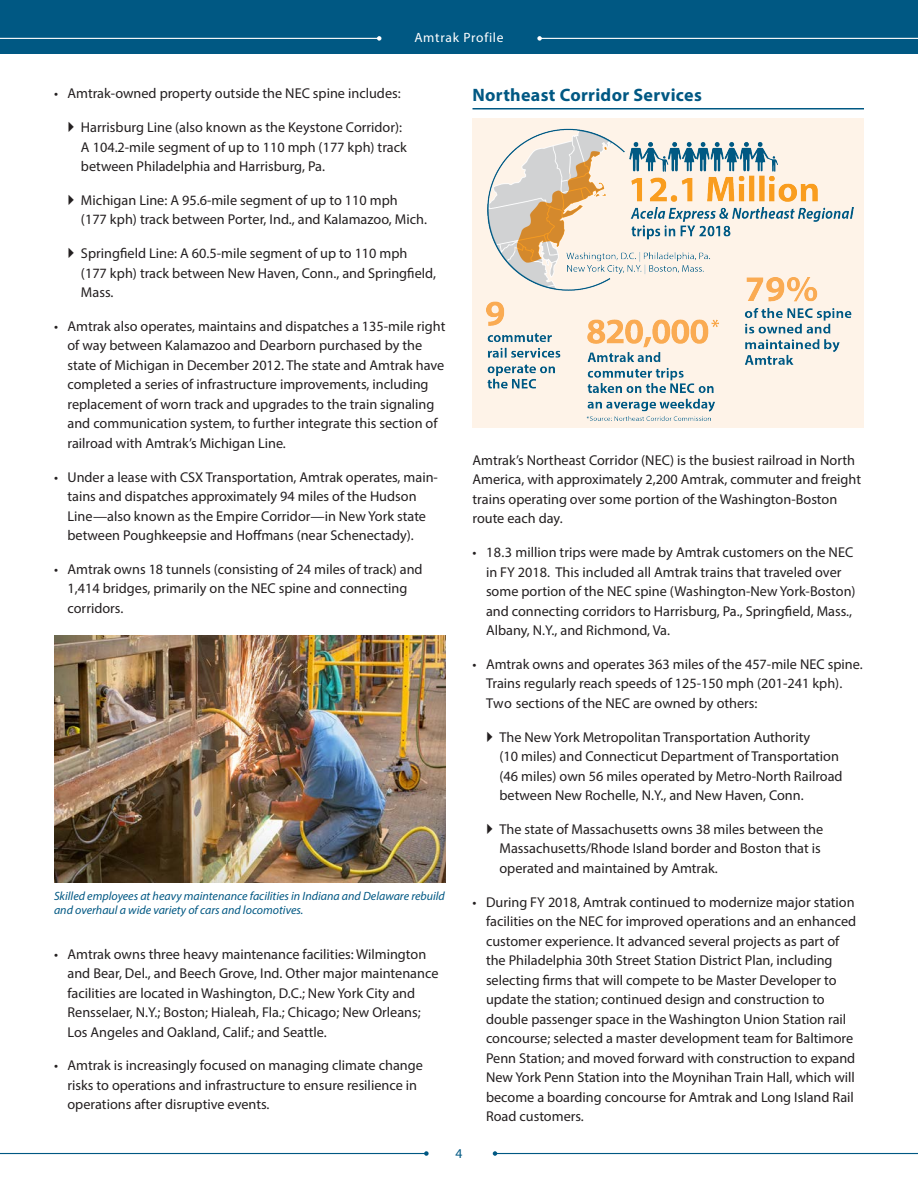
<style>
.page{position:relative;width:918px;height:1188px;background:#fff}
.page>*{position:absolute;margin:0;border:0;box-sizing:border-box;transform-origin:0 0}
.Subhead_Main{font:700 18px "Myriad Pro";letter-spacing:.015em;color:#005883}
.body{font:14.25px/19.5px "Myriad Pro";color:#231f20}
.t1{font:13.5px "Myriad Pro";letter-spacing:.055em;color:#fff}
.t2{font:13.5px "Myriad Pro";color:#005883}
.t3{font:italic 12px/13.5px "Myriad Pro";color:#005883}
</style>
<div class="page">
<div style="left:0;top:0;width:918px;height:54px;background:#005883"></div>
<hr style="left:0;top:38px;width:379px;height:1px;background:#fff">
<svg style="left:377px;top:36px;width:4px;height:5px"></svg>
<hr style="left:540px;top:38px;width:378px;height:1px;background:#fff">
<svg style="left:537px;top:36px;width:5px;height:5px"></svg>
<hr style="left:0;top:1153px;width:426px;height:1px;background:#005883">
<svg style="left:424px;top:1151px;width:5px;height:5px"></svg>
<hr style="left:495px;top:1153px;width:423px;height:1px;background:#005883">
<svg style="left:493px;top:1151px;width:4px;height:5px"></svg>
<div style="left:472px;top:118px;width:392px;height:310px;background:#fef3e8"></div>
<hr style="left:472px;top:108px;width:392px;height:2px;background:#005883">
<img style="left:486px;top:128px;width:368px;height:293px">
<img style="left:54px;top:636px;width:392px;height:247px">
<p class="t1" style="left:414px;top:30px;width:91px">Amtrak Profile</p>
<p class="body" style="left:54px;top:84px;width:348px">• Amtrak-owned property outside the NEC spine includes:</p>
<p class="body" style="left:81px;top:117px;width:327px">Harrisburg Line (also known as the Keystone Corridor):<br>A 104.2-mile segment of up to 110 mph (177 kph) track between Philadelphia and Harrisburg, Pa.</p>
<p class="body" style="left:81px;top:190px;width:348px">Michigan Line: A 95.6-mile segment of up to 110 mph (177 kph) track between Porter, Ind., and Kalamazoo, Mich.</p>
<p class="body" style="left:81px;top:243px;width:357px">Springfield Line: A 60.5-mile segment of up to 110 mph (177 kph) track between New Haven, Conn., and Springfield,<br>Mass.</p>
<p class="body" style="left:68px;top:316px;width:380px;text-indent:-14px">• Amtrak also operates, maintains and dispatches a 135-mile right of way between Kalamazoo and Dearborn purchased by the state of Michigan in December 2012. The state and Amtrak have completed a series of infrastructure improvements, including replacement of worn track and upgrades to the train signaling and communication system, to further integrate this section of railroad with Amtrak’s Michigan Line.</p>
<p class="body" style="left:68px;top:467px;width:372px;text-indent:-14px">• Under a lease with CSX Transportation, Amtrak operates, main&shy;tains and dispatches approximately 94 miles of the Hudson Line—also known as the Empire Corridor—in New York state between Poughkeepsie and Hoffmans (near Schenectady).</p>
<p class="body" style="left:68px;top:559px;width:357px;text-indent:-14px">• Amtrak owns 18 tunnels (consisting of 24 miles of track) and<br>1,414 bridges, primarily on the NEC spine and connecting corridors.</p>
<p class="t3" style="left:54px;top:889px;width:392px">Skilled employees at heavy maintenance facilities in Indiana and Delaware rebuild and overhaul a wide variety of cars and locomotives.</p>
<p class="body" style="left:68px;top:944px;width:373px;text-indent:-14px">• Amtrak owns three heavy maintenance facilities: Wilmington and Bear, Del., and Beech Grove, Ind. Other major maintenance facilities are located in Washington, D.C.; New York City and Rensselaer, N.Y.; Boston; Hialeah, Fla.; Chicago; New Orleans; Los Angeles and Oakland, Calif.; and Seattle.</p>
<p class="body" style="left:68px;top:1056px;width:357px;text-indent:-14px">• Amtrak is increasingly focused on managing climate change risks to operations and infrastructure to ensure resilience in operations after disruptive events.</p>
<p class="Subhead_Main" style="left:472px;top:83px;width:231px">Northeast Corridor Services</p>
<p class="body" style="left:472px;top:450px;width:390px">Amtrak’s Northeast Corridor (NEC) is the busiest railroad in North America, with approximately 2,200 Amtrak, commuter and freight trains operating over some portion of the Washington-Boston route each day.</p>
<p class="body" style="left:486px;top:542px;width:371px;text-indent:-14px">• 18.3 million trips were made by Amtrak customers on the NEC in FY 2018. This included all Amtrak trains that traveled over some portion of the NEC spine (Washington-New York-Boston) and connecting corridors to Harrisburg, Pa., Springfield, Mass., Albany, N.Y., and Richmond, Va.</p>
<p class="body" style="left:486px;top:654px;width:378px;text-indent:-14px">• Amtrak owns and operates 363 miles of the 457-mile NEC spine.<br>Trains regularly reach speeds of 125-150 mph (201-241 kph).<br>Two sections of the NEC are owned by others:</p>
<p class="body" style="left:499px;top:727px;width:345px">The New York Metropolitan Transportation Authority<br>(10 miles) and Connecticut Department of Transportation (46 miles) own 56 miles operated by Metro-North Railroad between New Rochelle, N.Y., and New Haven, Conn.</p>
<p class="body" style="left:499px;top:819px;width:325px">The state of Massachusetts owns 38 miles between the<br>Massachusetts/Rhode Island border and Boston that is operated and maintained by Amtrak.</p>
<p class="body" style="left:486px;top:892px;width:372px;text-indent:-14px">• During FY 2018, Amtrak continued to modernize major station facilities on the NEC for improved operations and an enhanced customer experience. It advanced several projects as part of the Philadelphia 30th Street Station District Plan, including selecting firms that will compete to be Master Developer to update the station; continued design and construction to double passenger space in the Washington Union Station rail concourse; selected a master development team for Baltimore Penn Station; and moved forward with construction to expand New York Penn Station into the Moynihan Train Hall, which will become a boarding concourse for Amtrak and Long Island Rail Road customers.</p>
<p class="t2" style="left:456px;top:1145px;width:8px">4</p>
</div>
